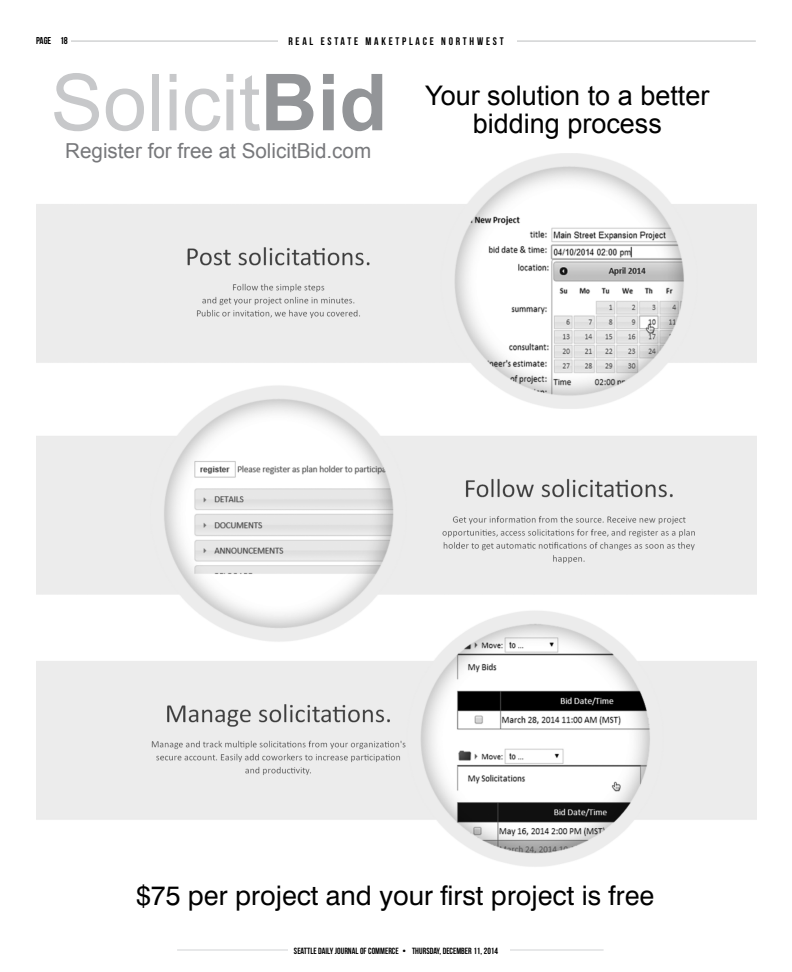
<style>
.page{position:relative;width:792px;height:972px;background:#fff}
.page>*{position:absolute;margin:0;border:0;box-sizing:border-box;transform-origin:0 0}
.t1{font:27px "Swiss 721 BT";color:#000}
.t2{font:27px/28px "Arial";color:#000;text-align:center}
.t3{font:20.6px "Arial";color:#77787b}
.t4{font:11px "Bebas Neue";letter-spacing:.25em;color:#000}
.t5{font:10px "Bebas Neue";color:#000}
.t6{font:9px "Bebas Neue";color:#000}
</style>
<div class="page">
<hr style="left:36px;top:41px;width:720px;height:1px;background:#d1d3d4">
<div style="left:278px;top:36px;width:238px;height:12px;background:#fff"></div>
<div style="left:35px;top:36px;width:36px;height:13px;background:#fff"></div>
<hr style="left:177px;top:950px;width:427px;height:1px;background:#d1d3d4">
<div style="left:288px;top:942px;width:222px;height:18px;background:#fff"></div>
<img style="left:36px;top:153px;width:720px;height:714px">
<svg style="left:54px;top:73px;width:45px;height:58px"></svg>
<svg style="left:106px;top:89px;width:38px;height:42px"></svg>
<div style="left:152px;top:74px;width:7px;height:56px;background:#c7c8ca"></div>
<svg style="left:170px;top:74px;width:7px;height:56px"></svg>
<svg style="left:185px;top:89px;width:35px;height:42px"></svg>
<svg style="left:226px;top:74px;width:7px;height:56px"></svg>
<svg style="left:240px;top:75px;width:20px;height:56px"></svg>
<svg style="left:266px;top:74px;width:47px;height:56px"></svg>
<svg style="left:323px;top:74px;width:11px;height:56px"></svg>
<svg style="left:342px;top:74px;width:40px;height:57px"></svg>
<p class="t5" style="left:36px;top:35px;width:33px">Page 18</p>
<p class="t4" style="left:288px;top:35px;width:217px">REAL ESTATE MAKETPLACE NORTHWEST</p>
<h2 class="t3" style="left:65px;top:137px;width:308px">Register for free at SolicitBid.com</h2>
<h1 class="t2" style="left:425px;top:82px;width:286px">Your solution to a better bidding process</h1>
<h1 class="t1" style="left:136px;top:879px;width:520px">$75 per project and your first project is free</h1>
<p class="t6" style="left:294px;top:946px;width:206px">SEATTLE DAILY JOURNAL OF COMMERCE • THURSDAY, DECEMBER 11, 2014</p>
</div>
